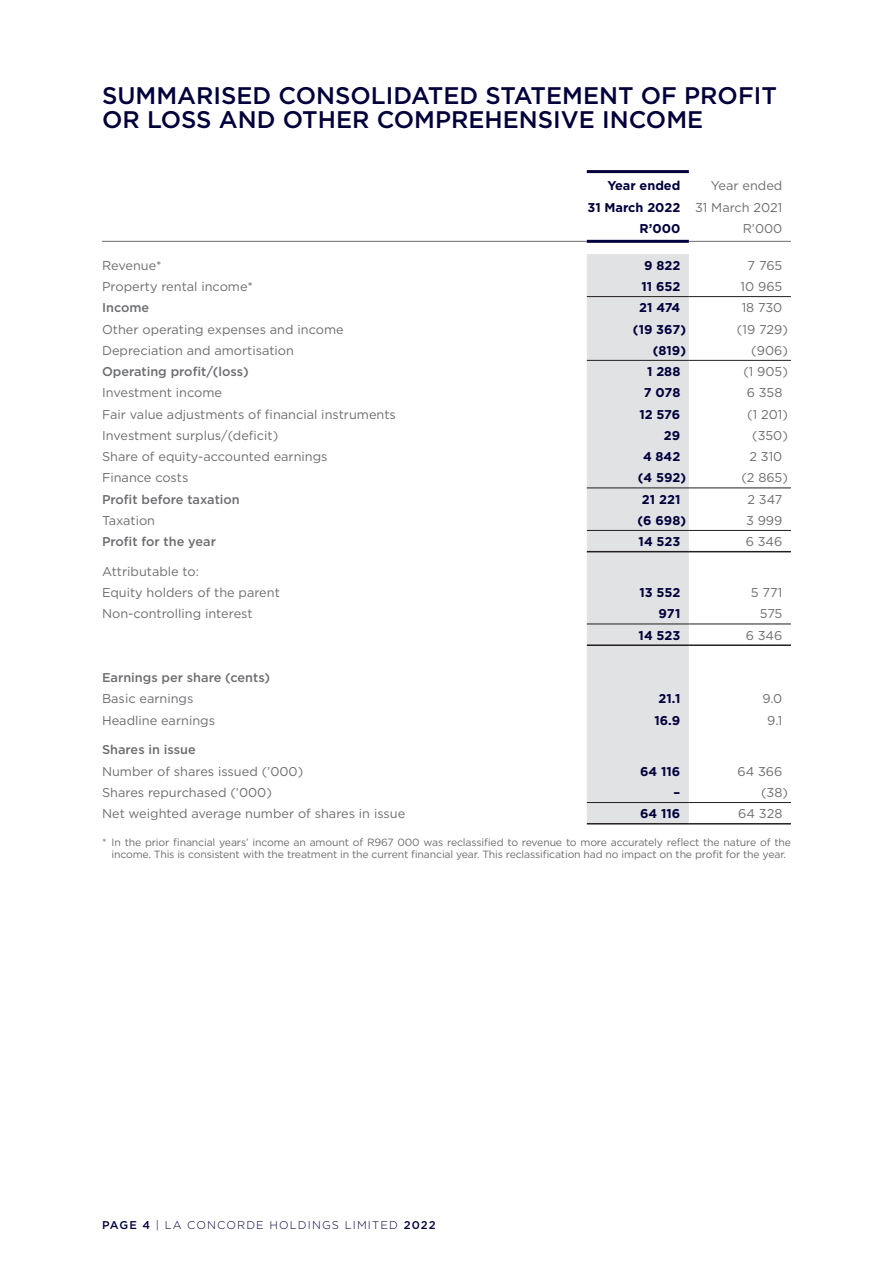
<style>
.page{position:relative;width:893px;height:1263px;background:#fff}
.page>*{position:absolute;margin:0;border:0;box-sizing:border-box;transform-origin:0 0}
.t1{font:500 24px/24px "Gotham";color:#01003b}
.t2{font:12.75px/21.3px "Gotham";color:#6c6d70}
.t3{font:700 12.75px "Gotham";color:#01003b}
.t4{font:500 12.75px "Gotham";color:#6c6d70}
.t5{font:300 11.25px "Gotham";letter-spacing:.1em;color:#01003b}
.t6{font:10.5px/12px "Gotham";letter-spacing:-.015em;color:#6c6d70;text-align:center}
.s1{font-weight:400;color:#6c6d70}
.s2{font-weight:500}
</style>
<div class="page">
<div style="left:587px;top:254px;width:102px;height:569px;background:#e1e2e4"></div>
<hr style="left:587px;top:240px;width:102px;height:3px;background:#01003b">
<hr style="left:102px;top:241px;width:485px;height:1px;background:#6c6d70">
<hr style="left:689px;top:241px;width:102px;height:1px;background:#6c6d70">
<hr style="left:587px;top:487px;width:102px;height:1px;background:#231f20">
<hr style="left:689px;top:487px;width:102px;height:1px;background:#231f20">
<hr style="left:587px;top:530px;width:102px;height:1px;background:#231f20">
<hr style="left:689px;top:530px;width:102px;height:1px;background:#231f20">
<hr style="left:587px;top:644px;width:102px;height:2px;background:#231f20">
<hr style="left:689px;top:644px;width:102px;height:2px;background:#231f20">
<hr style="left:587px;top:823px;width:102px;height:1px;background:#231f20">
<hr style="left:689px;top:823px;width:102px;height:1px;background:#231f20">
<hr style="left:587px;top:624px;width:102px;height:1px;background:#231f20">
<hr style="left:689px;top:624px;width:102px;height:1px;background:#231f20">
<hr style="left:587px;top:802px;width:102px;height:1px;background:#231f20">
<hr style="left:689px;top:802px;width:102px;height:1px;background:#231f20">
<hr style="left:587px;top:551px;width:102px;height:1px;background:#231f20">
<hr style="left:689px;top:551px;width:102px;height:1px;background:#231f20">
<hr style="left:587px;top:170px;width:102px;height:3px;background:#01003b">
<hr style="left:587px;top:296px;width:102px;height:1px;background:#231f20">
<hr style="left:689px;top:296px;width:102px;height:1px;background:#231f20">
<hr style="left:587px;top:360px;width:102px;height:1px;background:#231f20">
<hr style="left:689px;top:360px;width:102px;height:1px;background:#231f20">
<h1 class="t1" style="left:102px;top:83px;width:676px">SUMMARISED CONSOLIDATED STATEMENT OF PROFIT<br>OR LOSS AND OTHER COMPREHENSIVE INCOME</h1>
<p class="t3" style="left:607px;top:177px;width:75px">Year ended</p>
<p class="t2" style="left:711px;top:175px;width:73px">Year ended</p>
<p class="t3" style="left:587px;top:199px;width:196px">31 March 2022 <span class="s1">31 March 2021</span></p>
<p class="t3" style="left:640px;top:220px;width:42px">R’000</p>
<p class="t2" style="left:743px;top:217px;width:41px">R’000</p>
<p class="t2" style="left:102px;top:254px;width:61px">Revenue*</p>
<p class="t3" style="left:644px;top:257px;width:38px">9 822</p>
<p class="t2" style="left:748px;top:254px;width:36px">7 765</p>
<p class="t2" style="left:102px;top:276px;width:152px">Property rental income*</p>
<p class="t3" style="left:641px;top:278px;width:40px">11 652</p>
<p class="t2" style="left:741px;top:276px;width:43px">10 965</p>
<p class="t4" style="left:102px;top:299px;width:49px">Income</p>
<p class="t3" style="left:639px;top:299px;width:43px">21 474</p>
<p class="t2" style="left:742px;top:297px;width:42px">18 730</p>
<p class="t2" style="left:102px;top:318px;width:243px">Other operating expenses and income</p>
<p class="t3" style="left:633px;top:321px;width:55px">(19 367)</p>
<p class="t2" style="left:737px;top:318px;width:52px">(19 729)</p>
<p class="t2" style="left:102px;top:339px;width:193px">Depreciation and amortisation</p>
<p class="t3" style="left:653px;top:342px;width:35px">(819)</p>
<p class="t2" style="left:751px;top:339px;width:38px">(906)</p>
<p class="t4" style="left:102px;top:363px;width:148px">Operating profit/(loss)</p>
<p class="t3" style="left:647px;top:363px;width:35px">1 288</p>
<p class="t2" style="left:743px;top:361px;width:46px">(1 905)</p>
<p class="t2" style="left:102px;top:382px;width:122px">Investment income</p>
<p class="t3" style="left:644px;top:384px;width:38px">7 078</p>
<p class="t2" style="left:747px;top:382px;width:37px">6 358</p>
<p class="t2" style="left:102px;top:403px;width:295px">Fair value adjustments of financial instruments</p>
<p class="t3" style="left:639px;top:406px;width:42px">12 576</p>
<p class="t2" style="left:747px;top:403px;width:42px">(1 201)</p>
<p class="t2" style="left:102px;top:424px;width:178px">Investment surplus/(deficit)</p>
<p class="t3" style="left:664px;top:427px;width:18px">29</p>
<p class="t2" style="left:752px;top:424px;width:37px">(350)</p>
<p class="t2" style="left:102px;top:446px;width:227px">Share of equity-accounted earnings</p>
<p class="t3" style="left:643px;top:448px;width:39px">4 842</p>
<p class="t2" style="left:749px;top:446px;width:34px">2 310</p>
<p class="t2" style="left:102px;top:467px;width:88px">Finance costs</p>
<p class="t3" style="left:638px;top:469px;width:50px">(4 592)</p>
<p class="t2" style="left:741px;top:467px;width:48px">(2 865)</p>
<p class="t4" style="left:102px;top:491px;width:139px">Profit before taxation</p>
<p class="t3" style="left:642px;top:491px;width:40px">21 221</p>
<p class="t2" style="left:747px;top:488px;width:36px">2 347</p>
<p class="t2" style="left:102px;top:509px;width:55px">Taxation</p>
<p class="t3" style="left:638px;top:512px;width:50px">(6 698)</p>
<p class="t2" style="left:746px;top:509px;width:38px">3 999</p>
<p class="t4" style="left:102px;top:533px;width:115px">Profit for the year</p>
<p class="t3" style="left:639px;top:533px;width:43px">14 523</p>
<p class="t2" style="left:746px;top:531px;width:38px">6 346</p>
<p class="t2" style="left:102px;top:560px;width:179px">Attributable to:<br>Equity holders of the parent</p>
<p class="t3" style="left:639px;top:584px;width:43px">13 552</p>
<p class="t2" style="left:751px;top:582px;width:33px">5 771</p>
<p class="t2" style="left:102px;top:603px;width:152px">Non-controlling interest</p>
<p class="t3" style="left:659px;top:605px;width:23px">971</p>
<p class="t2" style="left:760px;top:603px;width:24px">575</p>
<p class="t3" style="left:639px;top:627px;width:43px">14 523</p>
<p class="t2" style="left:746px;top:624px;width:38px">6 346</p>
<p class="t4" style="left:102px;top:669px;width:170px">Earnings per share (cents)</p>
<p class="t2" style="left:102px;top:688px;width:93px">Basic earnings</p>
<p class="t3" style="left:659px;top:690px;width:23px">21.1</p>
<p class="t2" style="left:762px;top:688px;width:22px">9.0</p>
<p class="t2" style="left:102px;top:709px;width:114px">Headline earnings</p>
<p class="t3" style="left:654px;top:712px;width:27px">16.9</p>
<p class="t2" style="left:767px;top:709px;width:17px">9.1</p>
<p class="t4" style="left:102px;top:742px;width:95px">Shares in issue</p>
<p class="t2" style="left:102px;top:760px;width:203px">Number of shares issued (’000)</p>
<p class="t3" style="left:640px;top:763px;width:42px">64 116</p>
<p class="t2" style="left:737px;top:760px;width:46px">64 366</p>
<p class="t2" style="left:102px;top:781px;width:171px">Shares repurchased (’000)</p>
<p class="t3" style="left:674px;top:784px;width:8px">–</p>
<p class="t2" style="left:761px;top:781px;width:28px">(38)</p>
<p class="t2" style="left:102px;top:803px;width:305px">Net weighted average number of shares in issue</p>
<p class="t3" style="left:640px;top:805px;width:42px">64 116</p>
<p class="t2" style="left:738px;top:803px;width:46px">64 328</p>
<p class="t6" style="left:102px;top:836px;width:690px">* In the prior financial years’ income an amount of R967 000 was reclassified to revenue to more accurately reflect the nature of the income. This is consistent with the treatment in the current financial year. This reclassification had no impact on the profit for the year.</p>
<p class="t5" style="left:102px;top:1218px;width:335px"><span class="s2">PAGE 4</span> | LA CONCORDE HOLDINGS LIMITED <span class="s2">2022</span></p>
</div>
